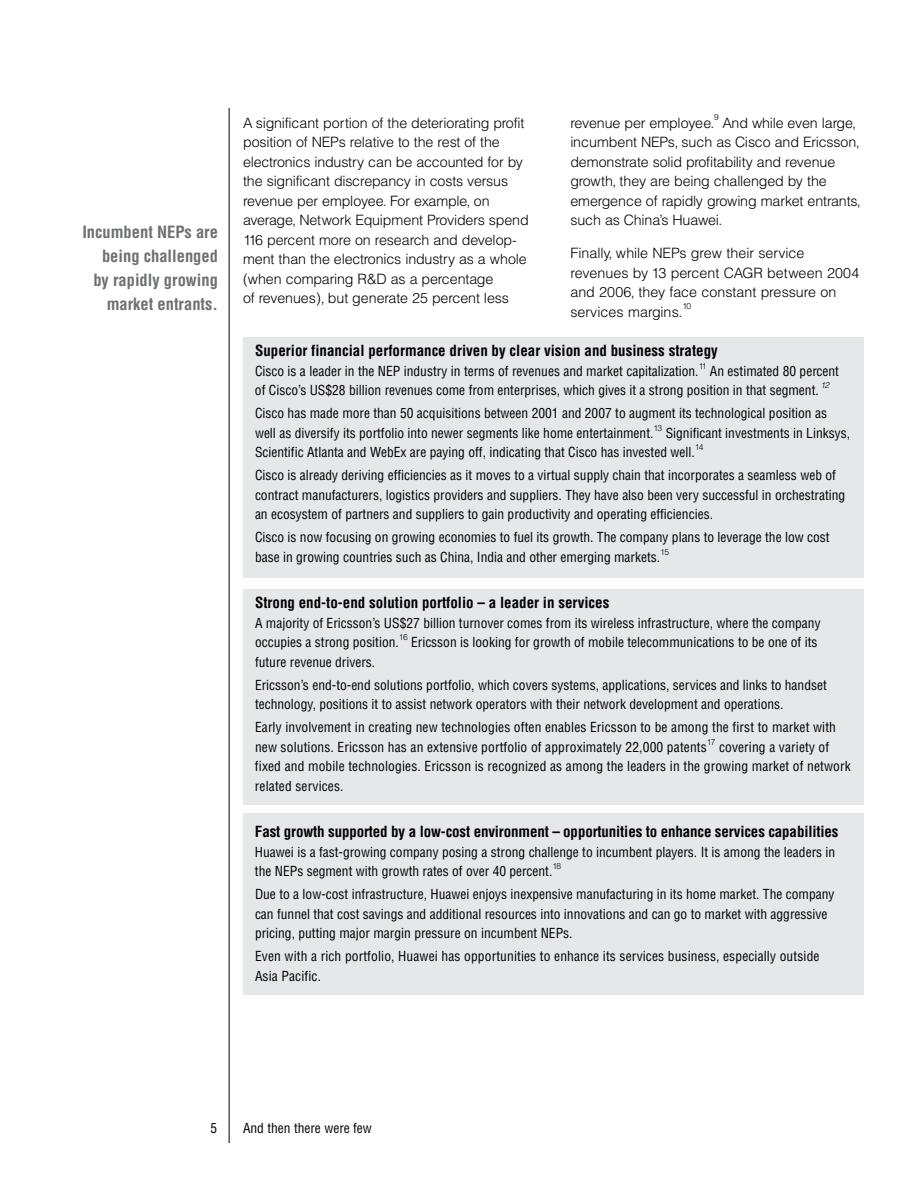
<style>
.page{position:relative;width:918px;height:1188px;background:#fff}
.page>*{position:absolute;margin:0;border:0;box-sizing:border-box;transform-origin:0 0}
.t1{font:700 condensed 16.5px/24px "Helvetica";color:#6d6f71;text-align:right}
.t2{font:700 condensed 15px "Helvetica";color:#000}
.t3{font:300 14.25px/19.5px "IBM Helvetica";letter-spacing:-.01em;color:#000}
.t4{font:condensed 13.5px/19.5px "Helvetica";color:#000}
.t5{font:300 8.4px "IBM Helvetica";letter-spacing:-.08em;color:#000}
.t6{font:italic 300 8.4px "IBM Helvetica";color:#000}
</style>
<div class="page">
<hr style="left:229px;top:108px;width:1px;height:1035px;background:#000">
<div style="left:243px;top:813px;width:621px;height:181px;background:#e6e7e8"></div>
<div style="left:243px;top:589px;width:621px;height:216px;background:#e6e7e8"></div>
<div style="left:243px;top:337px;width:621px;height:240px;background:#e6e7e8"></div>
<p class="t1" style="left:82px;top:220px;width:137px">Incumbent NEPs are being challenged<br>by rapidly growing market entrants.</p>
<p class="t3" style="left:243px;top:112px;width:287px">A significant portion of the deteriorating profit position of NEPs relative to the rest of the electronics industry can be accounted for by the significant discrepancy in costs versus revenue per employee. For example, on average, Network Equipment Providers spend 116 percent more on research and develop&shy;ment than the electronics industry as a whole (when comparing R&amp;D as a percentage<br>of revenues), but generate 25 percent less</p>
<p class="t3" style="left:570px;top:112px;width:145px">revenue per employee.</p>
<p class="t5" style="left:714px;top:112px;width:6px">9</p>
<p class="t3" style="left:570px;top:112px;width:292px;text-indent:152px">And while even large, incumbent NEPs, such as Cisco and Ericsson, demonstrate solid profitability and revenue growth, they are being challenged by the emergence of rapidly growing market entrants, such as China’s Huawei.</p>
<p class="t3" style="left:570px;top:243px;width:291px">Finally, while NEPs grew their service revenues by 13 percent CAGR between 2004 and 2006, they face constant pressure on services margins.</p>
<p class="t5" style="left:682px;top:301px;width:10px">10</p>
<p class="t2" style="left:255px;top:341px;width:464px">Superior financial performance driven by clear vision and business strategy</p>
<p class="t4" style="left:255px;top:361px;width:445px">Cisco is a leader in the NEP industry in terms of revenues and market capitalization.</p>
<p class="t5" style="left:699px;top:360px;width:9px">11</p>
<p class="t4" style="left:255px;top:361px;width:586px;text-indent:455px">An estimated 80 percent of Cisco’s US$28 billion revenues come from enterprises, which gives it a strong position in that segment.</p>
<p class="t6" style="left:821px;top:380px;width:10px">12</p>
<p class="t4" style="left:255px;top:404px;width:574px">Cisco has made more than 50 acquisitions between 2001 and 2007 to augment its technological position as well as diversify its portfolio into newer segments like home entertainment.</p>
<p class="t5" style="left:653px;top:422px;width:10px">13</p>
<p class="t4" style="left:255px;top:423px;width:597px;text-indent:411px">Significant investments in Linksys,<br>Scientific Atlanta and WebEx are paying off, indicating that Cisco has invested well.</p>
<p class="t5" style="left:695px;top:442px;width:10px">14</p>
<p class="t4" style="left:255px;top:466px;width:592px">Cisco is already deriving efficiencies as it moves to a virtual supply chain that incorporates a seamless web of contract manufacturers, logistics providers and suppliers. They have also been very successful in orchestrating an ecosystem of partners and suppliers to gain productivity and operating efficiencies.</p>
<p class="t4" style="left:255px;top:528px;width:576px">Cisco is now focusing on growing economies to fuel its growth. The company plans to leverage the low cost base in growing countries such as China, India and other emerging markets.</p>
<p class="t5" style="left:660px;top:546px;width:10px">15</p>
<p class="t2" style="left:255px;top:593px;width:356px">Strong end-to-end solution portfolio – a leader in services</p>
<p class="t4" style="left:255px;top:613px;width:567px">A majority of Ericsson’s US$27 billion turnover comes from its wireless infrastructure, where the company occupies a strong position.</p>
<p class="t5" style="left:399px;top:632px;width:10px">16</p>
<p class="t4" style="left:411px;top:633px;width:408px">Ericsson is looking for growth of mobile telecommunications to be one of its</p>
<p class="t4" style="left:255px;top:650px;width:573px;line-height:23px">future revenue drivers.<br>Ericsson’s end-to-end solutions portfolio, which covers systems, applications, services and links to handset</p>
<p class="t4" style="left:255px;top:693px;width:582px;line-height:23px">technology, positions it to assist network operators with their network development and operations.<br>Early involvement in creating new technologies often enables Ericsson to be among the first to market with</p>
<p class="t4" style="left:255px;top:737px;width:453px">new solutions. Ericsson has an extensive portfolio of approximately 22 ,000 patents</p>
<p class="t5" style="left:707px;top:736px;width:10px">17</p>
<p class="t4" style="left:255px;top:737px;width:597px;text-indent:464px">covering a variety of fixed and mobile technologies. Ericsson is recognized as among the leaders in the growing market of network related services.</p>
<p class="t2" style="left:255px;top:822px;width:585px">Fast growth supported by a low-cost environment – opportunities to enhance services capabilities</p>
<p class="t4" style="left:255px;top:842px;width:582px">Huawei is a fast-growing company posing a strong challenge to incumbent players. It is among the leaders in the NEPs segment with growth rates of over 40 percent.</p>
<p class="t5" style="left:552px;top:861px;width:10px">18</p>
<p class="t4" style="left:255px;top:885px;width:581px">Due to a low-cost infrastructure, Huawei enjoys inexpensive manufacturing in its home market. The company can funnel that cost savings and additional resources into innovations and can go to market with aggressive pricing, putting major margin pressure on incumbent NEPs.</p>
<p class="t4" style="left:255px;top:947px;width:566px">Even with a rich portfolio, Huawei has opportunities to enhance its services business, especially outside<br>Asia Pacific.</p>
<p class="t4" style="left:243px;top:1118px;width:130px">And then there were few</p>
</div>
